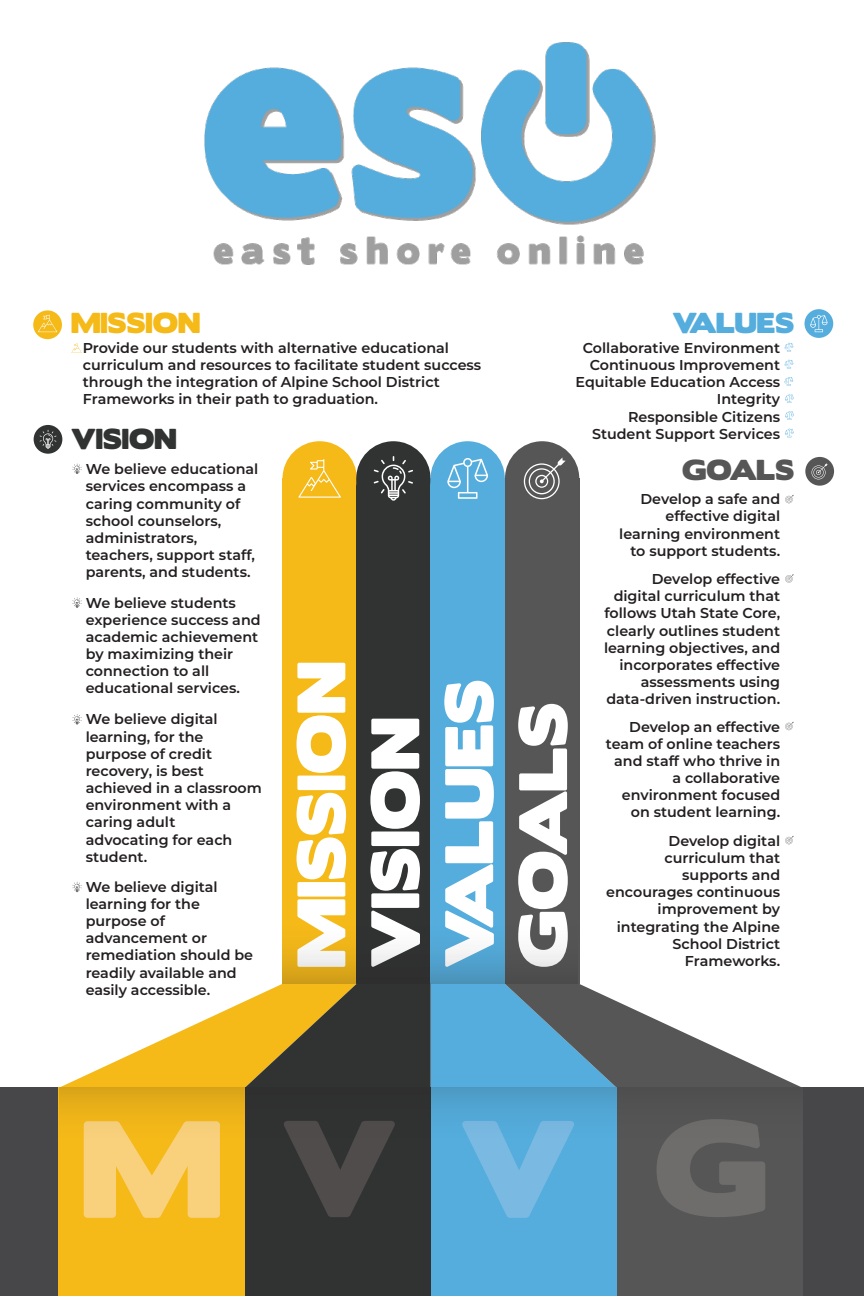
<style>
.page{position:relative;width:864px;height:1296px;background:#fff}
.page>*{position:absolute;margin:0;border:0;box-sizing:border-box;transform-origin:0 0}
.t1{font:123.3px "Boris Black Bloxx";color:#f9d17c}
.t2{font:61.15px/73.9px "Boris Black Bloxx";color:#fff}
.t3{font:25.75px "Boris Black Bloxx";color:#f5b918}
.t4{font:25.75px "Boris Black Bloxx";color:#313232}
.t5{font:25.75px "Boris Black Bloxx";color:#54addd}
.t6{font:25.75px "Boris Black Bloxx";color:#565656}
.t7{font:600 14.3px/17.1px "Montserrat";color:#231f20}
.s1{font-size:120.85px;color:#4f4c4b}
.s2{font-size:121.65px;color:#79b9e2}
.s3{font-size:120.85px;color:#6f6d6c}
</style>
<div class="page">
<div style="left:282px;top:478px;width:75px;height:506px;background:#f5b918"></div>
<div style="left:357px;top:478px;width:74px;height:506px;background:#313232"></div>
<div style="left:431px;top:478px;width:74px;height:506px;background:#54addd"></div>
<div style="left:505px;top:478px;width:74px;height:506px;background:#565656"></div>
<div style="left:0;top:1088px;width:864px;height:208px;background:#474648"></div>
<svg style="left:59px;top:984px;width:743px;height:104px"></svg>
<svg style="left:282px;top:912px;width:296px;height:72px"></svg>
<div style="left:59px;top:1088px;width:186px;height:208px;background:#f5b918"></div>
<div style="left:245px;top:1088px;width:186px;height:208px;background:#313232"></div>
<div style="left:617px;top:1088px;width:185px;height:208px;background:#565656"></div>
<div style="left:431px;top:1088px;width:186px;height:208px;background:#54addd"></div>
<img style="left:204px;top:42px;width:452px;height:223px">
<svg style="left:59px;top:1088px;width:558px;height:22px"></svg>
<svg style="left:33px;top:310px;width:29px;height:29px"></svg>
<div style="left:34px;top:425px;width:28px;height:29px;background:#313232;border-radius:50%"></div>
<div style="left:805px;top:309px;width:28px;height:29px;background:#54addd;border-radius:50%"></div>
<div style="left:805px;top:457px;width:29px;height:29px;background:#565656;border-radius:50%"></div>
<svg style="left:38px;top:315px;width:19px;height:17px"></svg>
<svg style="left:71px;top:343px;width:11px;height:10px"></svg>
<div style="left:283px;top:441px;width:74px;height:74px;background:#f5b918;border-radius:50%"></div>
<div style="left:356px;top:441px;width:75px;height:74px;background:#313232;border-radius:50%"></div>
<div style="left:431px;top:441px;width:74px;height:74px;background:#54addd;border-radius:50%"></div>
<div style="left:505px;top:441px;width:74px;height:74px;background:#565656;border-radius:50%"></div>
<svg style="left:298px;top:459px;width:43px;height:39px"></svg>
<svg style="left:374px;top:456px;width:39px;height:45px"></svg>
<svg style="left:40px;top:430px;width:16px;height:19px"></svg>
<svg style="left:72px;top:464px;width:10px;height:10px"></svg>
<svg style="left:447px;top:458px;width:41px;height:41px"></svg>
<svg style="left:810px;top:315px;width:18px;height:17px"></svg>
<svg style="left:785px;top:343px;width:8px;height:8px"></svg>
<svg style="left:524px;top:457px;width:42px;height:42px"></svg>
<svg style="left:812px;top:463px;width:16px;height:16px"></svg>
<svg style="left:785px;top:495px;width:9px;height:8px"></svg>
<svg style="left:785px;top:360px;width:8px;height:8px"></svg>
<svg style="left:785px;top:377px;width:8px;height:9px"></svg>
<svg style="left:785px;top:394px;width:9px;height:9px"></svg>
<svg style="left:785px;top:411px;width:9px;height:9px"></svg>
<svg style="left:785px;top:429px;width:9px;height:8px"></svg>
<svg style="left:72px;top:597px;width:10px;height:11px"></svg>
<svg style="left:72px;top:714px;width:10px;height:11px"></svg>
<svg style="left:72px;top:882px;width:10px;height:10px"></svg>
<svg style="left:785px;top:574px;width:9px;height:9px"></svg>
<svg style="left:785px;top:722px;width:9px;height:8px"></svg>
<svg style="left:785px;top:836px;width:9px;height:8px"></svg>
<h3 class="t3" style="left:71px;top:303px;width:131px">MISSION</h3>
<p class="t7" style="left:83px;top:339px;width:400px">Provide our students with alternative educational curriculum and resources to facilitate student success through the integration of Alpine School District Frameworks in their path to graduation.</p>
<h3 class="t4" style="left:71px;top:419px;width:107px">VISION</h3>
<p class="t7" style="left:86px;top:460px;width:174px">We believe educational services encompass a caring community of school counselors, administrators, teachers, support staff, parents, and students.</p>
<p class="t7" style="left:86px;top:593px;width:176px">We believe students experience success and academic achievement by maximizing their connection to all educational services.</p>
<p class="t7" style="left:86px;top:710px;width:178px">We believe digital learning, for the purpose of credit recovery, is best achieved in a classroom environment with a caring adult advocating for each student.</p>
<p class="t7" style="left:86px;top:877px;width:169px">We believe digital learning for the purpose of advancement or remediation should be readily available and easily accessible.</p>
<h2 class="t2" style="left:286px;top:968px;width:308px;rotate:-90deg">MISSION<br>VISION<br>VALUES<br>GOALS</h2>
<h3 class="t5" style="left:673px;top:303px;width:123px">VALUES</h3>
<p class="t7" style="left:576px;top:339px;width:206px;text-align:right">Collaborative Environment<br>Continuous Improvement<br>Equitable Education Access<br>Integrity<br>Responsible Citizens<br>Student Support Services</p>
<h3 class="t6" style="left:682px;top:451px;width:113px">GOALS</h3>
<p class="t7" style="left:619px;top:490px;width:162px;text-align:right">Develop a safe and effective digital learning environment to support students.</p>
<p class="t7" style="left:604px;top:570px;width:178px;text-align:right">Develop effective digital curriculum that follows Utah State Core, clearly outlines student learning objectives, and incorporates effective assessments using data-driven instruction.</p>
<p class="t7" style="left:606px;top:717px;width:176px;text-align:right">Develop an effective team of online teachers and staff who thrive in a collaborative environment focused on student learning.</p>
<p class="t7" style="left:606px;top:831px;width:176px;text-align:right">Develop digital curriculum that supports and encourages continuous improvement by integrating the Alpine<br>School District<br>Frameworks.</p>
<h1 class="t1" style="left:81px;top:1076px;width:688px">M<span class="s1">V</span><span class="s2">V</span> <span class="s3">G</span></h1>
</div>
